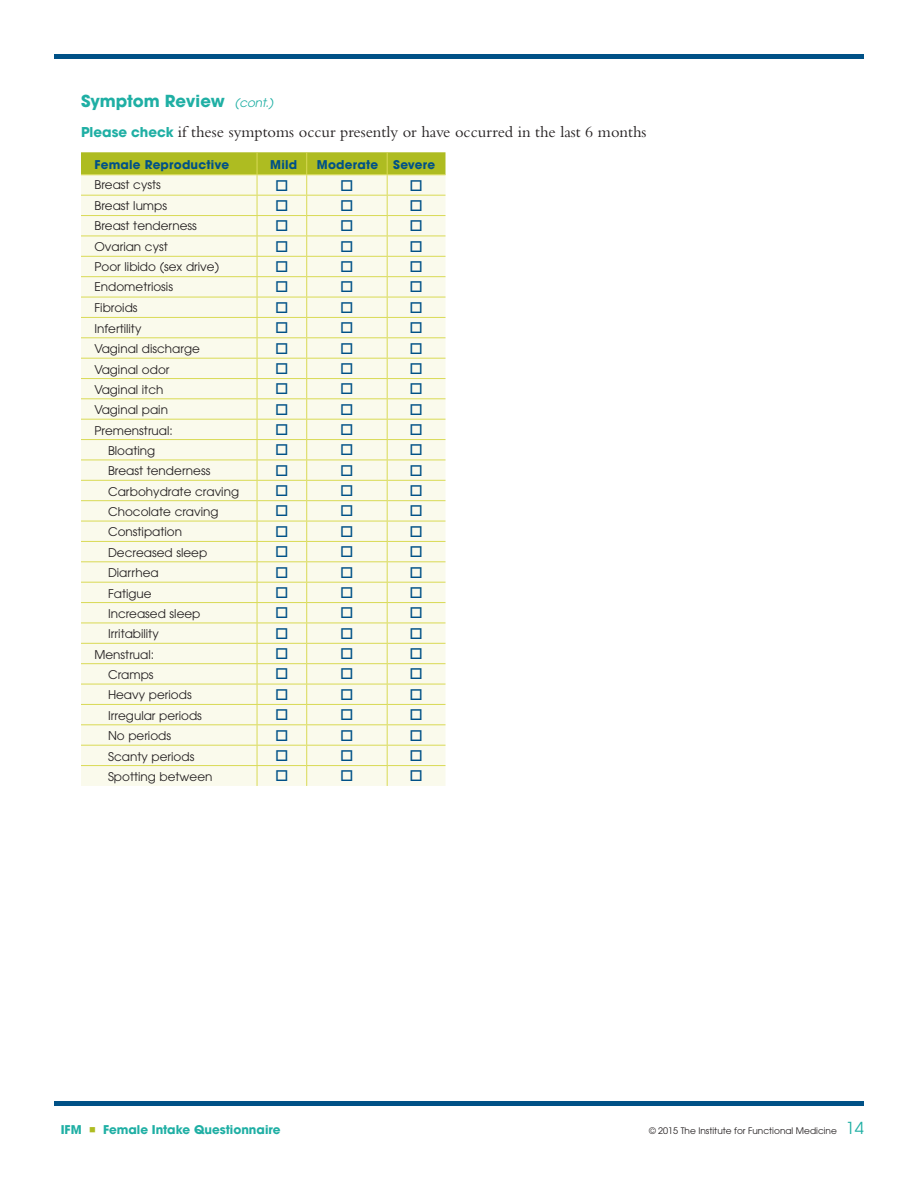
<style>
.page{position:relative;width:918px;height:1188px;background:#fff}
.page>*{position:absolute;margin:0;border:0;box-sizing:border-box;transform-origin:0 0}
.t1{font:16.5px "Bembo Std";color:#231f20}
.t2{font:700 16.5px "ITC Avant Garde Std";color:#1fafa4}
.t3{font:12px "ITC Avant Garde Std";color:#231f20}
.t4{font:700 12px "ITC Avant Garde Std";letter-spacing:.02em;color:#005187}
.t5{font:700 12px "ITC Avant Garde Std";color:#1fafa4}
.t6{font:9px "ITC Avant Garde Std";color:#231f20}
.s1{font-weight:400;font-style:italic;font-size:12px}
.s2{font-family:"ITC Avant Garde Std";font-weight:700;font-size:13.5px;color:#1fafa4}
.s3{color:#aebc21}
.s4{font-size:16.5px;color:#1fafa4}
</style>
<div class="page">
<div style="left:54px;top:54px;width:810px;height:5px;background:#005187"></div>
<div style="left:54px;top:1101px;width:810px;height:5px;background:#005187"></div>
<svg style="left:81px;top:152px;width:365px;height:634px;background:#f5f6dc"></svg>
<h1 class="t2" style="left:81px;top:90px;width:194px">Symptom Review <span class="s1">(cont.)</span></h1>
<h1 class="t1" style="left:81px;top:122px;width:567px"><span class="s2">Please check</span> if these symptoms occur presently or have occurred in the last 6 months</h1>
<p class="t4" style="left:94px;top:156px;width:136px">Female Reproductive</p>
<p class="t4" style="left:270px;top:156px;width:28px">Mild</p>
<p class="t4" style="left:317px;top:156px;width:120px">Moderate Severe</p>
<p class="t3" style="left:94px;top:178px;width:68px">Breast cysts</p>
<p class="t3" style="left:94px;top:198px;width:74px">Breast lumps</p>
<p class="t3" style="left:94px;top:218px;width:104px">Breast tenderness</p>
<p class="t3" style="left:94px;top:239px;width:75px">Ovarian cyst</p>
<p class="t3" style="left:94px;top:259px;width:126px">Poor libido (sex drive)</p>
<p class="t3" style="left:94px;top:279px;width:80px">Endometriosis</p>
<p class="t3" style="left:94px;top:300px;width:45px">Fibroids</p>
<p class="t3" style="left:94px;top:321px;width:48px">Infertility</p>
<p class="t3" style="left:94px;top:341px;width:107px">Vaginal discharge</p>
<p class="t3" style="left:94px;top:362px;width:76px">Vaginal odor</p>
<p class="t3" style="left:94px;top:382px;width:70px">Vaginal itch</p>
<p class="t3" style="left:94px;top:402px;width:75px">Vaginal pain</p>
<p class="t3" style="left:94px;top:423px;width:80px">Premenstrual:</p>
<p class="t3" style="left:108px;top:443px;width:49px">Bloating</p>
<p class="t3" style="left:108px;top:463px;width:104px">Breast tenderness</p>
<p class="t3" style="left:108px;top:484px;width:133px">Carbohydrate craving</p>
<p class="t3" style="left:108px;top:504px;width:112px">Chocolate craving</p>
<p class="t3" style="left:108px;top:525px;width:76px">Constipation</p>
<p class="t3" style="left:108px;top:545px;width:101px">Decreased sleep</p>
<p class="t3" style="left:108px;top:565px;width:52px">Diarrhea</p>
<p class="t3" style="left:108px;top:586px;width:45px">Fatigue</p>
<p class="t3" style="left:108px;top:606px;width:94px">Increased sleep</p>
<p class="t3" style="left:108px;top:626px;width:52px">Irritability</p>
<p class="t3" style="left:94px;top:647px;width:61px">Menstrual:</p>
<p class="t3" style="left:108px;top:667px;width:47px">Cramps</p>
<p class="t3" style="left:108px;top:688px;width:85px">Heavy periods</p>
<p class="t3" style="left:108px;top:708px;width:95px">Irregular periods</p>
<p class="t3" style="left:108px;top:728px;width:65px">No periods</p>
<p class="t3" style="left:108px;top:749px;width:88px">Scanty periods</p>
<p class="t3" style="left:108px;top:769px;width:106px">Spotting between</p>
<p class="t5" style="left:61px;top:1122px;width:221px">IFM <span class="s3">■</span> Female Intake Questionnaire</p>
<p class="t6" style="left:649px;top:1125px;width:216px">© 2015 The Institute for Functional Medicine <span class="s4">14</span></p>
</div>
